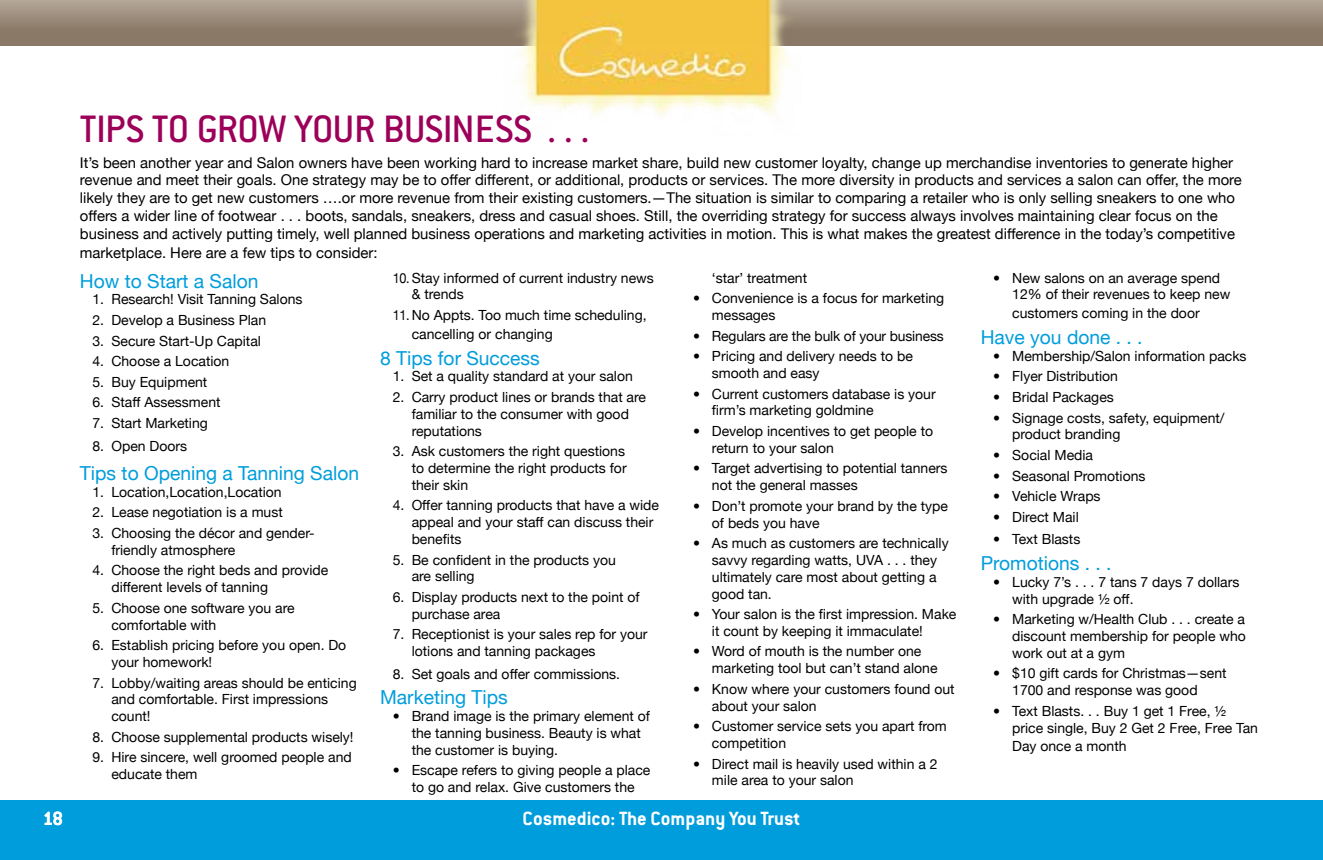
<style>
.page{position:relative;width:1323px;height:860px;background:#fff}
.page>*{position:absolute;margin:0;border:0;box-sizing:border-box;transform-origin:0 0}
.t1{font:500 42px "Conduit ITC";letter-spacing:-.015em;color:#9c0059}
.t2{font:700 21px "Conduit ITC";color:#fff}
.t3{font:19.25px "Helvetica Neue";color:#009ddc}
.t4{font:14.88px/18px "Helvetica Neue";color:#000}
.t5{font:14px/16.8px "Helvetica Neue";color:#000}
.t6{font:14px/16.8px "Helvetica Neue";color:#000;scale:.9 1}
</style>
<div class="page">
<div style="left:0;top:800px;width:1323px;height:60px;background:#009ddc"></div>
<div style="left:0;top:0;width:1323px;height:45px;background:linear-gradient(to bottom,#b0a292,#806e5b)"></div>
<img style="left:504px;top:0;width:298px;height:116px">
<h1 class="t1" style="left:80px;top:106px;width:511px">TIPS TO GROW YOUR BUSINESS . . .</h1>
<p class="t4" style="left:80px;top:152px;width:1164px">It’s been another year and Salon owners have been working hard to increase market share, build new customer loyalty, change up merchandise inventories to generate higher revenue and meet their goals. One strategy may be to offer different, or additional, products or services. The more diversity in products and services a salon can offer, the more likely they are to get new customers ….or more revenue from their existing customers.—The situation is similar to comparing a retailer who is only selling sneakers to one who offers a wider line of footwear . . . boots, sandals, sneakers, dress and casual shoes. Still, the overriding strategy for success always involves maintaining clear focus on the business and actively putting timely, well planned business operations and marketing activities in motion. This is what makes the greatest difference in the today’s competitive marketplace. Here are a few tips to consider:</p>
<h3 class="t3" style="left:80px;top:264px;width:180px">How to Start a Salon</h3>
<p class="t5" style="left:93px;top:290px;width:211px">1. Research! Visit Tanning Salons</p>
<p class="t5" style="left:93px;top:311px;width:175px">2. Develop a Business Plan</p>
<p class="t5" style="left:93px;top:331px;width:170px">3. Secure Start-Up Capital</p>
<p class="t5" style="left:93px;top:352px;width:138px">4. Choose a Location</p>
<p class="t5" style="left:93px;top:372px;width:116px">5. Buy Equipment</p>
<p class="t5" style="left:93px;top:393px;width:130px">6. Staff Assessment</p>
<p class="t5" style="left:93px;top:414px;width:117px">7. Start Marketing</p>
<p class="t5" style="left:93px;top:436px;width:96px">8. Open Doors</p>
<h3 class="t3" style="left:80px;top:457px;width:281px">Tips to Opening a Tanning Salon</h3>
<p class="t5" style="left:93px;top:482px;width:191px">1. Location,Location,Location</p>
<p class="t5" style="left:93px;top:503px;width:192px">2. Lease negotiation is a must</p>
<p class="t5" style="left:111px;top:524px;width:205px;text-indent:-19px">3. Choosing the décor and gender&shy;friendly atmosphere</p>
<p class="t5" style="left:111px;top:561px;width:219px;text-indent:-19px">4. Choose the right beds and provide different levels of tanning</p>
<p class="t5" style="left:111px;top:598px;width:185px;text-indent:-19px">5. Choose one software you are comfortable with</p>
<p class="t5" style="left:111px;top:636px;width:236px;text-indent:-19px">6. Establish pricing before you open. Do your homework!</p>
<p class="t5" style="left:111px;top:673px;width:247px;text-indent:-19px">7. Lobby/waiting areas should be enticing and comfortable. First impressions count!</p>
<p class="t5" style="left:93px;top:727px;width:263px">8. Choose supplemental products wisely!</p>
<p class="t5" style="left:111px;top:748px;width:242px;text-indent:-19px">9. Hire sincere, well groomed people and educate them</p>
<p class="t6" style="left:412px;top:268px;width:271px;text-indent:-19px">10. Stay informed of current industry news &amp; trends</p>
<p class="t6" style="left:412px;top:305px;width:263px;line-height:18.9px;text-indent:-19px">11. No Appts. Too much time scheduling, cancelling or changing</p>
<h3 class="t3" style="left:380px;top:341px;width:161px">8 Tips for Success</h3>
<p class="t5" style="left:393px;top:367px;width:242px">1. Set a quality standard at your salon</p>
<p class="t5" style="left:412px;top:388px;width:236px;text-indent:-19px">2. Carry product lines or brands that are familiar to the consumer with good reputations</p>
<p class="t5" style="left:412px;top:442px;width:216px;text-align:justify;text-indent:-19px">3. Ask customers the right questions to determine the right products for their skin</p>
<p class="t5" style="left:412px;top:496px;width:249px;text-indent:-19px">4. Offer tanning products that have a wide appeal and your staff can discuss their benefits</p>
<p class="t5" style="left:412px;top:550px;width:206px;text-indent:-19px">5. Be confident in the products you are selling</p>
<p class="t5" style="left:412px;top:587px;width:229px;text-indent:-19px">6. Display products next to the point of purchase area</p>
<p class="t5" style="left:412px;top:625px;width:237px;text-indent:-19px">7. Receptionist is your sales rep for your lotions and tanning packages</p>
<p class="t5" style="left:393px;top:664px;width:229px">8. Set goals and offer commissions.</p>
<h3 class="t3" style="left:380px;top:681px;width:129px">Marketing Tips</h3>
<p class="t5" style="left:412px;top:707px;width:240px;text-indent:-19px">• Brand image is the primary element of the tanning business. Beauty is what the customer is buying.</p>
<p class="t5" style="left:393px;top:761px;width:259px;text-align:center">• Escape refers to giving people a place to go and relax. Give customers the</p>
<p class="t5" style="left:712px;top:268px;width:97px">‘star’ treatment</p>
<p class="t5" style="left:712px;top:289px;width:234px;text-indent:-19px">• Convenience is a focus for marketing messages</p>
<p class="t5" style="left:693px;top:326px;width:252px">• Regulars are the bulk of your business</p>
<p class="t5" style="left:712px;top:347px;width:202px;text-indent:-19px">• Pricing and delivery needs to be smooth and easy</p>
<p class="t5" style="left:712px;top:384px;width:225px;text-indent:-19px">• Current customers database is your firm’s marketing goldmine</p>
<p class="t5" style="left:712px;top:422px;width:223px;text-indent:-19px">• Develop incentives to get people to return to your salon</p>
<p class="t5" style="left:712px;top:459px;width:237px;text-indent:-19px">• Target advertising to potential tanners not the general masses</p>
<p class="t5" style="left:712px;top:496px;width:238px;text-indent:-19px">• Don’t promote your brand by the type of beds you have</p>
<p class="t5" style="left:712px;top:534px;width:238px;text-indent:-19px">• As much as customers are technically savvy regarding watts, UVA . . . they ultimately care most about getting a good tan.</p>
<p class="t5" style="left:712px;top:605px;width:246px;text-indent:-19px">• Your salon is the first impression. Make it count by keeping it immaculate!</p>
<p class="t5" style="left:712px;top:642px;width:227px;text-indent:-19px">• Word of mouth is the number one marketing tool but can’t stand alone</p>
<p class="t5" style="left:712px;top:679px;width:244px;text-indent:-19px">• Know where your customers found out about your salon</p>
<p class="t5" style="left:712px;top:717px;width:236px;text-indent:-19px">• Customer service sets you apart from competition</p>
<p class="t5" style="left:712px;top:754px;width:227px;text-indent:-19px">• Direct mail is heavily used within a 2 mile area to your salon</p>
<h2 class="t2" style="left:43px;top:806px;width:22px">18</h2>
<h2 class="t2" style="left:523px;top:806px;width:279px">Cosmedico: The Company You Trust</h2>
<p class="t5" style="left:1012px;top:268px;width:220px;text-indent:-19px">• New salons on an average spend<br>12% of their revenues to keep new</p>
<p class="t5" style="left:1012px;top:304px;width:189px">customers coming in the door</p>
<h3 class="t3" style="left:981px;top:321px;width:163px">Have you done . . .</h3>
<p class="t5" style="left:993px;top:346px;width:255px">• Membership/Salon information packs</p>
<p class="t5" style="left:993px;top:367px;width:126px">• Flyer Distribution</p>
<p class="t5" style="left:993px;top:388px;width:122px">• Bridal Packages</p>
<p class="t5" style="left:1012px;top:408px;width:214px;text-indent:-19px">• Signage costs, safety, equipment/ product branding</p>
<p class="t5" style="left:993px;top:446px;width:101px">• Social Media</p>
<p class="t5" style="left:993px;top:466px;width:154px">• Seasonal Promotions</p>
<p class="t5" style="left:993px;top:487px;width:109px">• Vehicle Wraps</p>
<p class="t5" style="left:993px;top:507px;width:87px">• Direct Mail</p>
<p class="t5" style="left:993px;top:530px;width:89px">• Text Blasts</p>
<h3 class="t3" style="left:981px;top:547px;width:132px">Promotions . . .</h3>
<p class="t5" style="left:1012px;top:572px;width:229px;text-indent:-19px">• Lucky 7’s . . . 7 tans 7 days 7 dollars with upgrade ½ off.</p>
<p class="t5" style="left:1012px;top:610px;width:235px;text-align:justify;text-indent:-19px">• Marketing w/Health Club . . . create a discount membership for people who work out at a gym</p>
<p class="t5" style="left:1012px;top:664px;width:216px;text-indent:-19px">• $10 gift cards for Christmas—sent<br>1700 and response was good</p>
<p class="t5" style="left:1012px;top:701px;width:247px;text-indent:-19px">• Text Blasts. . . Buy 1 get 1 Free, ½ price single, Buy 2 Get 2 Free, Free Tan</p>
<p class="t5" style="left:1012px;top:737px;width:116px">Day once a month</p>
</div>
